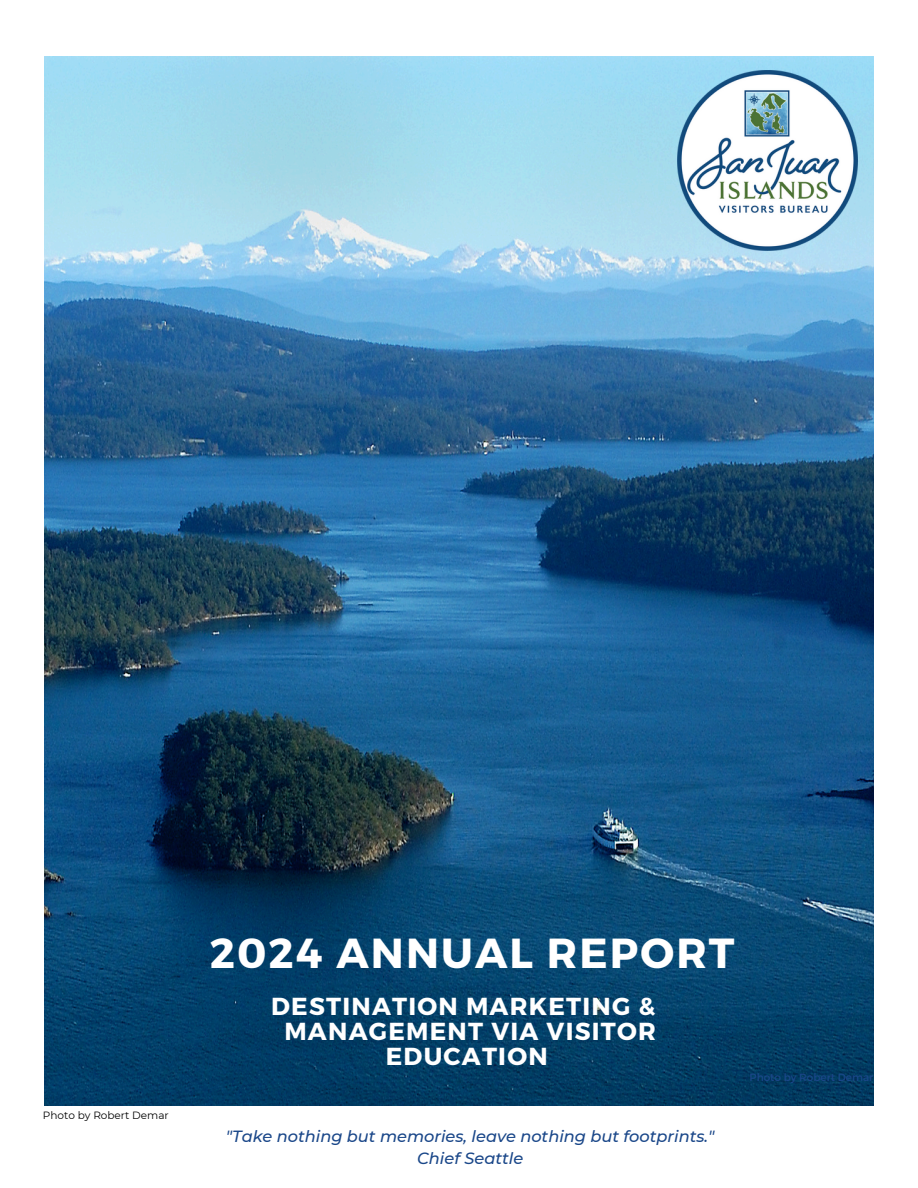
<style>
.page{position:relative;width:918px;height:1188px;background:#fff}
.page>*{position:absolute;margin:0;border:0;box-sizing:border-box;transform-origin:0 0}
.t1{font:700 42px "Montserrat";letter-spacing:.05em;color:#fff}
.t2{font:700 24.6px/24.8px "Montserrat";letter-spacing:.05em;color:#fff;text-align:center}
.t3{font:italic 500 16.2px/22.6px "Montserrat";color:#1a4789;text-align:center}
.t4{font:10.5px "Montserrat";color:#1a4789}
.t5{font:10.5px "Montserrat";color:#000}
</style>
<div class="page">
<img style="left:45px;top:56px;width:829px;height:1050px">
<img style="left:677px;top:70px;width:180px;height:180px">
<p class="t5" style="left:43px;top:1109px;width:127px">Photo by Robert Demar</p>
<p class="t1" style="left:210px;top:925px;width:526px">2024 ANNUAL REPORT</p>
<p class="t2" style="left:271px;top:993px;width:386px">DESTINATION MARKETING &amp;<br>MANAGEMENT VIA VISITOR<br>EDUCATION</p>
<h2 class="t4" style="left:750px;top:1070px;width:125px">Photo by Robert Demar</h2>
<h1 class="t3" style="left:226px;top:1125px;width:490px">"Take nothing but memories, leave nothing but footprints."<br>Chief Seattle</h1>
</div>
